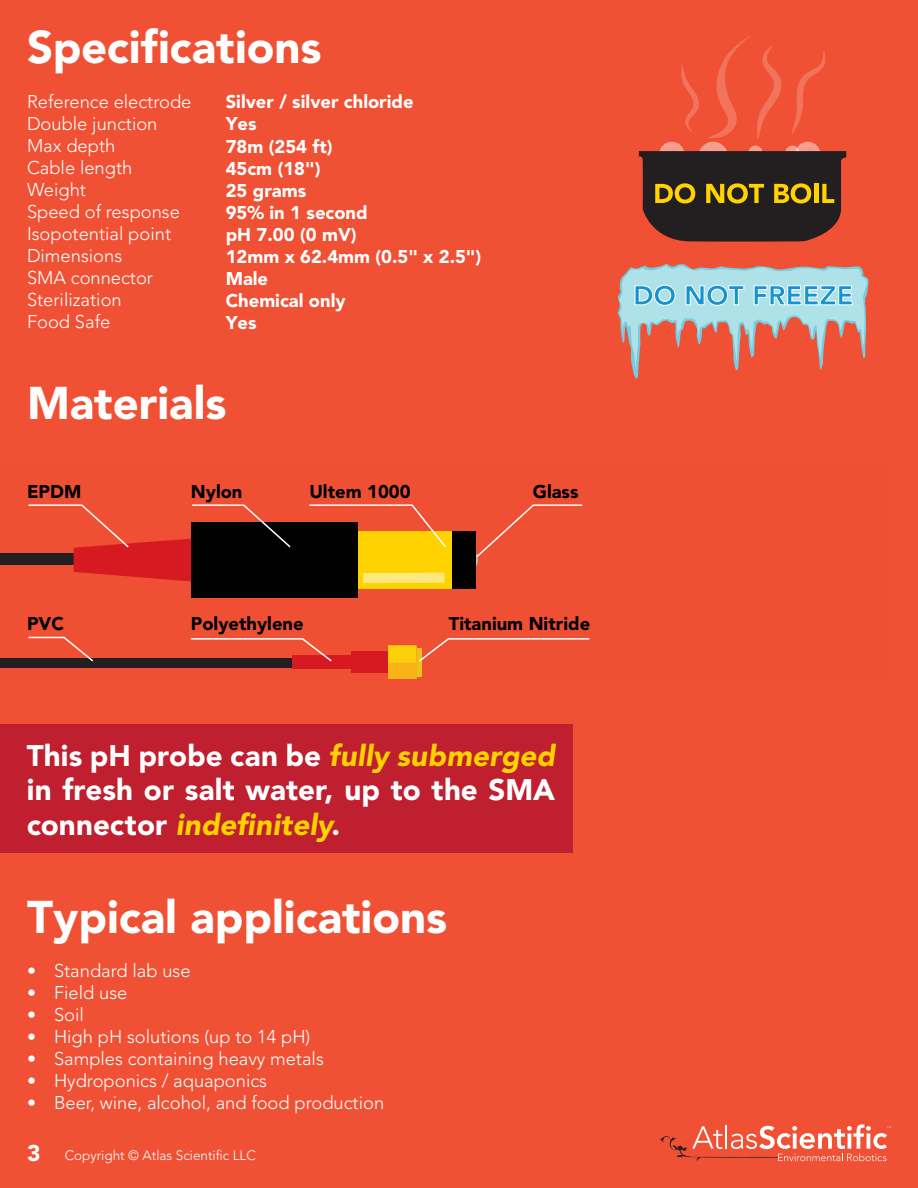
<style>
.page{position:relative;width:918px;height:1188px;background:#f05134}
.page>*{position:absolute;margin:0;border:0;box-sizing:border-box;transform-origin:0 0}
.t1{font:italic 900 29.55px "Avenir";color:#ffd200}
.t2{font:900 22.2px "Avenir";color:#fff}
.t3{font:300 18.3px/22px "Avenir";color:#fff}
.t4{font:900 14.4px "Avenir";letter-spacing:.005em;color:#fff}
.t5{font:300 13.5px "Avenir";color:#fff}
.t6{font:900 11.1px "Avenir";color:#fff}
.t7{font:900 9px "Avenir";color:#fff}
.t8{font:900 9px "Avenir";color:#000}
.s1{font-style:italic;font-size:29.55px;color:#ffd200}
.s2{font-style:normal;font-size:14.4px;color:#fff}
.s3{font-size:18px}
</style>
<div class="page">
<div style="left:0;top:724px;width:573px;height:129px;background:#bf1f2e"></div>
<svg style="left:617px;top:264px;width:252px;height:115px"></svg>
<svg style="left:708px;top:35px;width:43px;height:103px"></svg>
<svg style="left:757px;top:46px;width:24px;height:93px"></svg>
<svg style="left:681px;top:65px;width:18px;height:67px"></svg>
<svg style="left:792px;top:50px;width:33px;height:84px"></svg>
<div style="left:659px;top:142px;width:25px;height:25px;background:#f69e8e;border-radius:50%"></div>
<div style="left:698px;top:142px;width:30px;height:29px;background:#f69e8e;border-radius:50%"></div>
<div style="left:795px;top:142px;width:25px;height:25px;background:#f69e8e;border-radius:50%"></div>
<svg style="left:785px;top:146px;width:15px;height:14px"></svg>
<div style="left:748px;top:146px;width:15px;height:14px;background:#f69e8e;border-radius:50%"></div>
<svg style="left:639px;top:151px;width:207px;height:91px;background:#47321e"></svg>
<div style="left:0;top:554px;width:81px;height:11px;background:#231f20"></div>
<div style="left:0;top:658px;width:307px;height:10px;background:#231f20"></div>
<svg style="left:28px;top:636px;width:66px;height:26px"></svg>
<div style="left:357px;top:531px;width:95px;height:58px;background:#ffd200"></div>
<div style="left:191px;top:522px;width:166px;height:75px;background:#000"></div>
<div style="left:363px;top:573px;width:82px;height:10px;background:#ffe87f"></div>
<div style="left:452px;top:531px;width:24px;height:58px;background:#000"></div>
<svg style="left:27px;top:504px;width:264px;height:77px"></svg>
<svg style="left:309px;top:504px;width:274px;height:70px"></svg>
<div style="left:293px;top:655px;width:64px;height:14px;background:#d71921"></div>
<div style="left:352px;top:652px;width:37px;height:21px;background:#d71921"></div>
<div style="left:388px;top:645px;width:29px;height:34px;background:#fbd00a"></div>
<div style="left:388px;top:663px;width:29px;height:16px;background:#f8b318"></div>
<hr style="left:417px;top:648px;width:4px;height:28px;background:#ecc21b">
<svg style="left:190px;top:638px;width:142px;height:25px"></svg>
<svg style="left:419px;top:638px;width:171px;height:25px"></svg>
<svg style="left:660px;top:1124px;width:231px;height:37px"></svg>
<p class="t2" style="left:27px;top:43px;width:296px">Specifications</p>
<p class="t7" style="left:226px;top:100px;width:189px">Silver / silver chloride</p>
<p class="t7" style="left:226px;top:122px;width:32px">Yes</p>
<p class="t7" style="left:226px;top:144px;width:108px">78m (254 ft)</p>
<p class="t7" style="left:226px;top:166px;width:96px">45cm (18")</p>
<p class="t7" style="left:226px;top:188px;width:82px">25 grams</p>
<p class="t7" style="left:226px;top:210px;width:143px">95% in 1 second</p>
<p class="t7" style="left:226px;top:232px;width:133px">pH 7.00 (0 mV)</p>
<p class="t7" style="left:226px;top:254px;width:257px">12mm x 62.4mm (0.5" x 2.5")</p>
<p class="t7" style="left:226px;top:276px;width:44px">Male</p>
<p class="t7" style="left:226px;top:298px;width:121px">Chemical only</p>
<p class="t7" style="left:226px;top:320px;width:32px">Yes</p>
<p class="t3" style="left:27px;top:92px;width:166px">Reference electrode<br>Double junction<br>Max depth<br>Cable length<br>Weight<br>Speed of response<br>Isopotential point<br>Dimensions<br>SMA connector<br>Sterilization<br>Food Safe</p>
<p class="t2" style="left:27px;top:398px;width:201px">Materials</p>
<p class="t8" style="left:27px;top:490px;width:56px">EPDM</p>
<p class="t8" style="left:191px;top:490px;width:53px">Nylon</p>
<p class="t8" style="left:309px;top:490px;width:103px">Ultem 1000</p>
<p class="t8" style="left:533px;top:490px;width:47px">Glass</p>
<p class="t8" style="left:27px;top:622px;width:39px">PVC</p>
<p class="t8" style="left:191px;top:622px;width:114px">Polyethylene</p>
<p class="t8" style="left:449px;top:622px;width:143px">Titanium Nitride</p>
<p class="t4" style="left:27px;top:752px;width:534px">This pH probe can be <span class="s1">fully submerged</span></p>
<p class="t4" style="left:27px;top:787px;width:530px">in fresh or salt water, up to the SMA</p>
<h1 class="t1" style="left:27px;top:812px;width:315px"><span class="s2">connec tor</span> indefinitely<span class="s2">.</span></h1>
<p class="t2" style="left:27px;top:912px;width:422px">Typical applications</p>
<p class="t3" style="left:27px;top:961px;width:165px"><span class="s3">•</span> Standard lab use</p>
<p class="t3" style="left:27px;top:983px;width:102px"><span class="s3">•</span> Field use</p>
<p class="t3" style="left:27px;top:1005px;width:58px"><span class="s3">•</span> Soil</p>
<p class="t3" style="left:27px;top:1027px;width:285px"><span class="s3">•</span> High pH solutions (up to 14 pH)</p>
<p class="t3" style="left:27px;top:1049px;width:298px"><span class="s3">•</span> Samples containing heavy metals</p>
<p class="t3" style="left:27px;top:1071px;width:242px"><span class="s3">•</span> Hydroponics / aquaponics</p>
<p class="t3" style="left:27px;top:1093px;width:359px"><span class="s3">•</span> Beer, wine, alcohol, and food production</p>
<p class="t6" style="left:27px;top:1151px;width:15px">3</p>
<p class="t5" style="left:65px;top:1150px;width:193px">Copyright © Atlas Scientific LLC</p>
</div>
